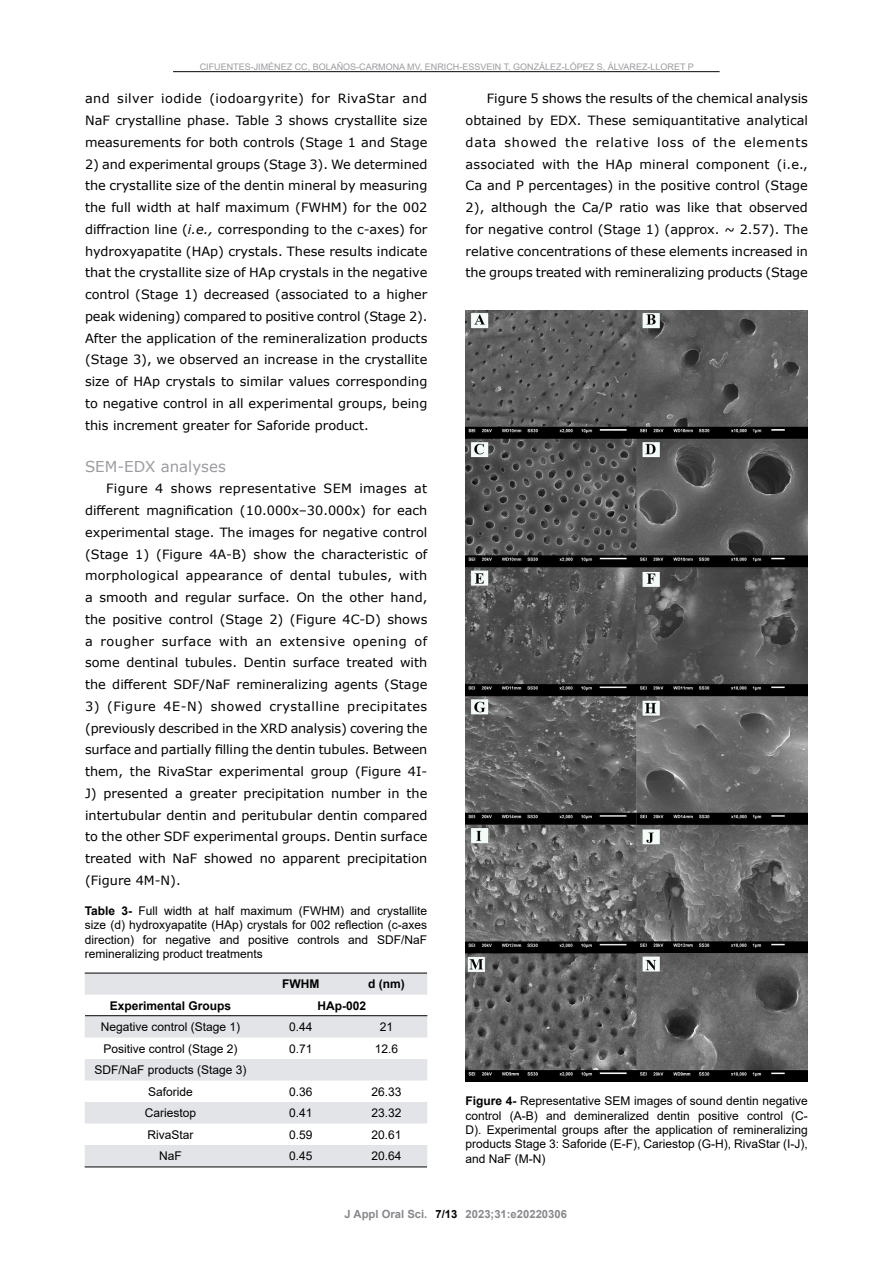
<style>
.page{position:relative;width:893px;height:1263px;background:#fff}
.page>*{position:absolute;margin:0;border:0;box-sizing:border-box;transform-origin:0 0}
.t1{font:15px "Verdana";color:#9c9ba0}
.t2{font:12.75px/21.8px "Verdana";color:#000;text-align:justify}
.t3{font:12px/14.4px "Arial";color:#000;text-align:justify}
.t4{font:700 12px "Arial";color:#000}
.t5{font:700 11.25px "Arial";color:#89878c}
.t6{font:9px "Arial";color:#9c9ba0}
.s1{font-style:italic}
.s2{font-weight:700}
.s3{color:#000}
</style>
<div class="page">
<hr style="left:173px;top:71px;width:547px;height:1px;background:#000805">
<img style="left:466px;top:311px;width:342px;height:770px">
<svg style="left:85px;top:974px;width:342px;height:192px;fill:#e3e4e8"></svg>
<hr style="left:85px;top:973px;width:342px;height:1px;background:#000">
<hr style="left:85px;top:1015px;width:342px;height:1px;background:#000">
<hr style="left:85px;top:1166px;width:342px;height:1px;background:#000">
<p class="t6" style="left:200px;top:60px;width:496px">CIFUENTES-JIMÉNEZ CC, BOLAÑOS-CARMONA MV, ENRICH-ESSVEIN T, GONZÁLEZ-LÓPEZ S, ÁLVAREZ-LLORET P</p>
<p class="t2" style="left:85px;top:88px;width:344px">and silver iodide (iodoargyrite) for RivaStar and NaF crystalline phase. Table 3 shows crystallite size measurements for both controls (Stage 1 and Stage</p>
<p class="t2" style="left:85px;top:153px;width:344px">2) and experimental groups (Stage 3). We determined the crystallite size of the dentin mineral by measuring the full width at half maximum (FWHM) for the 002 diffraction line (<span class="s1">i.e.,</span> corresponding to the c-axes) for hydroxyapatite (HAp) crystals. These results indicate that the crystallite size of HAp crystals in the negative control (Stage 1) decreased (associated to a higher peak widening) compared to positive control (Stage 2).<br>After the application of the remineralization products (Stage 3), we observed an increase in the crystallite size of HAp crystals to similar values corresponding to negative control in all experimental groups, being this increment greater for Saforide product.</p>
<p class="t1" style="left:85px;top:456px;width:142px">SEM-EDX analyses</p>
<p class="t2" style="left:85px;top:478px;width:344px;text-indent:21px">Figure 4 shows representative SEM images at different magnification (10.000x–30.000x) for each experimental stage. The images for negative control (Stage 1) (Figure 4A-B) show the characteristic of morphological appearance of dental tubules, with a smooth and regular surface. On the other hand, the positive control (Stage 2) (Figure 4C-D) shows a rougher surface with an extensive opening of some dentinal tubules. Dentin surface treated with the different SDF/NaF remineralizing agents (Stage</p>
<p class="t2" style="left:85px;top:695px;width:344px">3) (Figure 4E-N) showed crystalline precipitates (previously described in the XRD analysis) covering the surface and partially filling the dentin tubules. Between them, the RivaStar experimental group (Figure 4I-J) presented a greater precipitation number in the intertubular dentin and peritubular dentin compared to the other SDF experimental groups. Dentin surface treated with NaF showed no apparent precipitation (Figure 4M-N).</p>
<p class="t3" style="left:85px;top:903px;width:344px"><span class="s2">Table 3-</span> Full width at half maximum (FWHM) and crystallite size (d) hydroxyapatite (HAp) crystals for 002 reflection (c-axes direction) for negative and positive controls and SDF/NaF remineralizing product treatments</p>
<p class="t4" style="left:282px;top:975px;width:39px">FWHM</p>
<p class="t4" style="left:368px;top:975px;width:38px">d (nm)</p>
<p class="t4" style="left:110px;top:997px;width:123px">Experimental Groups</p>
<p class="t4" style="left:317px;top:997px;width:50px">HAp-002</p>
<p class="t3" style="left:101px;top:1020px;width:141px">Negative control (Stage 1)</p>
<p class="t3" style="left:289px;top:1020px;width:25px">0.44</p>
<p class="t3" style="left:380px;top:1020px;width:15px">21</p>
<p class="t3" style="left:103px;top:1041px;width:136px">Positive control (Stage 2)</p>
<p class="t3" style="left:289px;top:1041px;width:25px">0.71</p>
<p class="t3" style="left:375px;top:1041px;width:25px">12.6</p>
<p class="t3" style="left:94px;top:1059px;width:154px;line-height:21.5px;text-align:center">SDF/NaF products (Stage 3)<br>Saforide</p>
<p class="t3" style="left:289px;top:1084px;width:25px">0.36</p>
<p class="t3" style="left:371px;top:1084px;width:32px">26.33</p>
<p class="t3" style="left:145px;top:1106px;width:53px">Cariestop</p>
<p class="t3" style="left:289px;top:1106px;width:25px">0.41</p>
<p class="t3" style="left:371px;top:1106px;width:32px">23.32</p>
<p class="t3" style="left:147px;top:1127px;width:48px">RivaStar</p>
<p class="t3" style="left:289px;top:1127px;width:25px">0.59</p>
<p class="t3" style="left:371px;top:1127px;width:32px">20.61</p>
<p class="t3" style="left:159px;top:1149px;width:24px">NaF</p>
<p class="t3" style="left:289px;top:1149px;width:25px">0.45</p>
<p class="t3" style="left:371px;top:1149px;width:32px">20.64</p>
<p class="t2" style="left:466px;top:88px;width:344px;text-indent:21px">Figure 5 shows the results of the chemical analysis obtained by EDX. These semiquantitative analytical data showed the relative loss of the elements associated with the HAp mineral component (i.e., Ca and P percentages) in the positive control (Stage 2), although the Ca/P ratio was like that observed for negative control (Stage 1) (approx. ~ 2.57). The relative concentrations of these elements increased in the groups treated with remineralizing products (Stage</p>
<p class="t3" style="left:466px;top:1093px;width:344px"><span class="s2">Figure 4-</span> Representative SEM images of sound dentin negative control (A-B) and demineralized dentin positive control (C-D). Experimental groups after the application of remineralizing products Stage 3: Saforide (E-F), Cariestop (G-H), RivaStar (I-J), and NaF (M-N)</p>
<p class="t5" style="left:345px;top:1206px;width:224px">J Appl Oral Sci. <span class="s3">7/13</span> 2023;31:e20220306</p>
</div>
